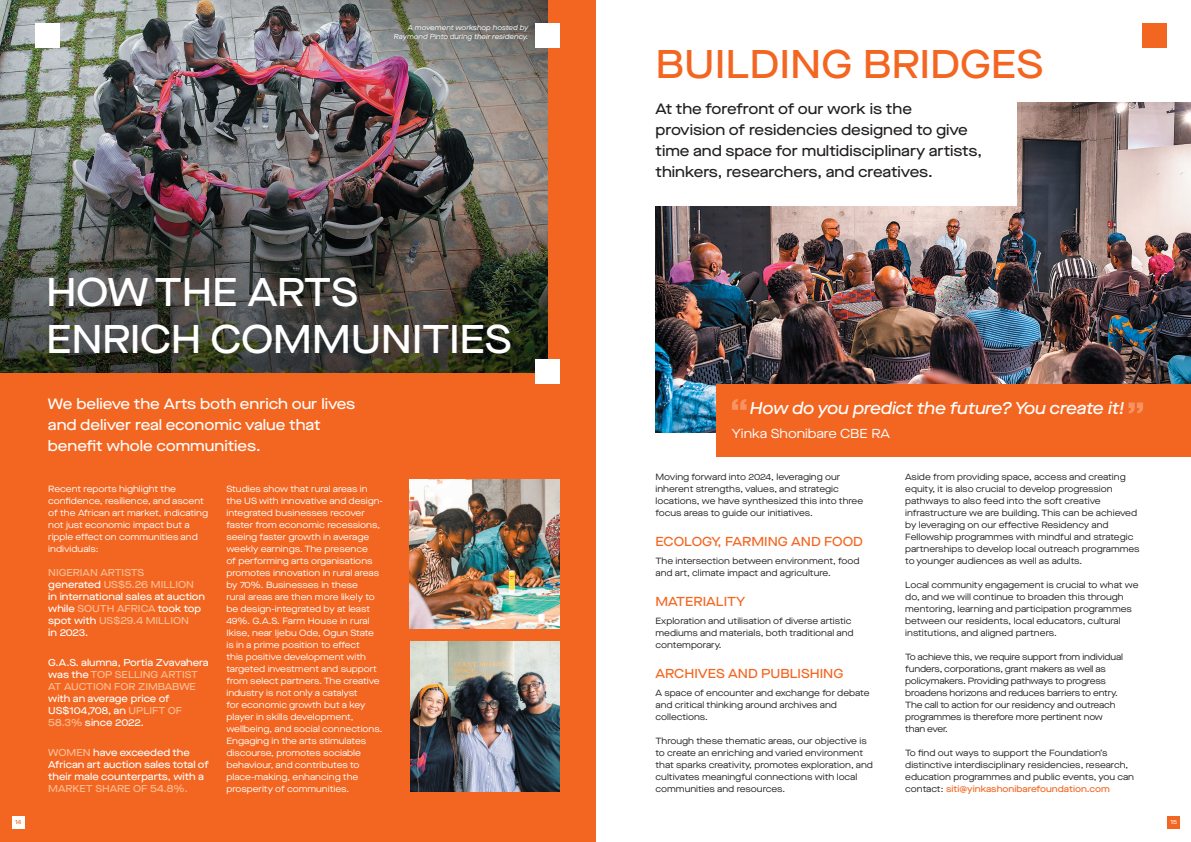
<style>
.page{position:relative;width:1191px;height:842px;background:#fff}
.page>*{position:absolute;margin:0;border:0;box-sizing:border-box;transform-origin:0 0}
.Page_Header_White_Medium_40x48pt{font:500 40px/47px "Maison Neue Ext";letter-spacing:-.01em;color:#fff}
.Page_Header_White_Medium_40x48pt-2{font:500 40px "Maison Neue Ext";color:#f36621}
.Standfirst_Black_Medium_17x24pt{font:italic 500 17px "Maison Neue Ext";letter-spacing:-.01em;color:#fff}
.Standfirst_White_Medium_17x24pt{font:500 15px/21px "Maison Neue Ext";color:#231f20}
.Standfirst_White_Medium_17x24pt-2{font:500 15px/21px "Maison Neue Ext";color:#fff}
.UC_Sub_White_Medium_13x18pt{font:500 13px "Maison Neue Ext";color:#f36621}
.LC_Sub_White_Medium_13x18pt{font:500 13px "Maison Neue Ext";color:#f36621}
.Quote_White_Book_I_13x18pt{font:13px "Maison Neue Ext";color:#fff}
.Body_White_Book_9x12pt{font:500 10px/12px "Maison Neue Ext";color:#fff}
.Body_White_Book_9x12pt-2{font:9px/12px "Maison Neue Ext";color:#231f20}
.Body_White_Book_9x12pt-3{font:9px/12px "Maison Neue Ext";color:#fff}
.Body_White_Book_9x12pt-4{font:9px/12px "Maison Neue Ext";letter-spacing:-.02em;color:#231f20}
.Body_Black_Book_9x12pt{font:italic 7px/8.4px "Maison Neue Ext";color:#fff;text-align:right}
.Body_Black_Book_9x12pt-2{font:500 6px "Maison Neue Ext";color:#f36621}
.Body_Black_Book_9x12pt-3{font:500 6px "Maison Neue Ext";color:#fff}
.s1{color:#fbbe96}
.s2{font-weight:500;color:#f36621}
</style>
<div class="page">
<img style="left:655px;top:102px;width:536px;height:330px">
<div style="left:596px;top:0;width:420px;height:205px;background:#fff"></div>
<div style="left:0;top:0;width:595px;height:842px;background:#f36621"></div>
<img style="left:0;top:0;width:547px;height:372px">
<img style="left:410px;top:480px;width:149px;height:149px">
<img style="left:410px;top:641px;width:149px;height:151px">
<div style="left:716px;top:384px;width:475px;height:72px;background:#f36621"></div>
<svg style="left:732px;top:399px;width:14px;height:11px"></svg>
<svg style="left:1128px;top:402px;width:15px;height:11px"></svg>
<div style="left:535px;top:23px;width:24px;height:24px;background:#fff"></div>
<div style="left:535px;top:359px;width:24px;height:24px;background:#fff"></div>
<div style="left:36px;top:23px;width:24px;height:24px;background:#fff"></div>
<div style="left:12px;top:816px;width:12px;height:12px;background:#fff"></div>
<div style="left:1167px;top:816px;width:12px;height:12px;background:#f36621"></div>
<div style="left:1143px;top:23px;width:24px;height:24px;background:#f36621"></div>
<p class="Body_Black_Book_9x12pt" style="left:394px;top:24px;width:136px">A movement workshop hosted by<br>Raymond Pinto during their residency.</p>
<p class="Page_Header_White_Medium_40x48pt" style="left:46px;top:268px;width:467px">HOW THE ARTS<br>ENRICH COMMUNITIES</p>
<p class="Standfirst_White_Medium_17x24pt-2" style="left:48px;top:393px;width:309px">We believe the Arts both enrich our lives and deliver real economic value that benefit whole communities.</p>
<p class="Body_White_Book_9x12pt-3" style="left:48px;top:483px;width:161px">Recent reports highlight the confidence, resilience, and ascent of the African art market, indicating not just economic impact but a ripple effect on communities and individuals:</p>
<p class="Body_White_Book_9x12pt" style="left:48px;top:566px;width:158px"><span class="s1">NIGERIAN ARTISTS<br></span>generated <span class="s1">US$5.26 MILLION </span>in international sales at auction while <span class="s1">SOUTH AFRICA</span> took top spot with <span class="s1">US$29.4 MILLION<br></span>in 2023.</p>
<p class="Body_White_Book_9x12pt" style="left:48px;top:656px;width:162px">G.A.S. alumna, Portia Zvavahera was the <span class="s1">TOP SELLING ARTIST<br>AT AUCTION FOR ZIMBABWE </span>with an average price of<br>US$104,708, an <span class="s1">UPLIFT OF<br>58.3%</span> since 2022.</p>
<p class="Body_White_Book_9x12pt" style="left:48px;top:746px;width:162px"><span class="s1">WOMEN</span> have exceeded the<br>African art auction sales total of their male counterparts, with a<br><span class="s1">MARKET SHARE OF 54.8%.</span></p>
<p class="Body_White_Book_9x12pt-3" style="left:226px;top:483px;width:158px">Studies show that rural areas in the US with innovative and design&shy;integrated businesses recover faster from economic recessions, seeing faster growth in average weekly earnings. The presence<br>of performing arts organisations promotes innovation in rural areas by 70%. Businesses in these<br>rural areas are then more likely to be design-integrated by at least<br>49%. G.A.S. Farm House in rural<br>Ikise, near Ijebu Ode, Ogun State is in a prime position to effect<br>this positive development with targeted investment and support from select partners. The creative industry is not only a catalyst<br>for economic growth but a key player in skills development, wellbeing, and social connections.<br>Engaging in the arts stimulates discourse, promotes sociable behaviour, and contributes to place-making, enhancing the prosperity of communities.</p>
<p class="Page_Header_White_Medium_40x48pt-2" style="left:655px;top:37px;width:389px">BUILDING BRIDGES</p>
<p class="Standfirst_White_Medium_17x24pt" style="left:655px;top:98px;width:328px">At the forefront of our work is the provision of residencies designed to give time and space for multidisciplinary artists, thinkers, researchers, and creatives.</p>
<p class="Standfirst_Black_Medium_17x24pt" style="left:749px;top:396px;width:376px">How do you predict the future? You create it!</p>
<p class="Quote_White_Book_I_13x18pt" style="left:732px;top:425px;width:160px">Yinka Shonibare CBE RA</p>
<p class="Body_White_Book_9x12pt-2" style="left:655px;top:471px;width:209px">Moving forward into 2024, leveraging our inherent strengths, values, and strategic locations, we have synthesized this into three focus areas to guide our initiatives.</p>
<p class="UC_Sub_White_Medium_13x18pt" style="left:655px;top:533px;width:209px">ECOLOGY, FARMING AND FOOD</p>
<p class="Body_White_Book_9x12pt-2" style="left:655px;top:555px;width:205px">The intersection between environment, food and art, climate impact and agriculture.</p>
<p class="UC_Sub_White_Medium_13x18pt" style="left:655px;top:593px;width:91px">MATERIALITY</p>
<p class="Body_White_Book_9x12pt-2" style="left:655px;top:615px;width:200px">Exploration and utilisation of diverse artistic mediums and materials, both traditional and contemporary.</p>
<p class="LC_Sub_White_Medium_13x18pt" style="left:655px;top:665px;width:189px">ARCHIVES AND PUBLISHING</p>
<p class="Body_White_Book_9x12pt-2" style="left:655px;top:687px;width:215px">A space of encounter and exchange for debate and critical thinking around archives and collections.</p>
<p class="Body_White_Book_9x12pt-2" style="left:655px;top:735px;width:219px">Through these thematic areas, our objective is to create an enriching and varied environment that sparks creativity, promotes exploration, and cultivates meaningful connections with local communities and resources.</p>
<p class="Body_White_Book_9x12pt-2" style="left:905px;top:471px;width:236px">Aside from providing space, access and creating equity, it is also crucial to develop progression pathways to also feed into the soft creative infrastructure we are building. This can be achieved by leveraging on our effective Residency and Fellowship programmes with mindful and strategic partnerships to develop local outreach programmes to younger audiences as well as adults.</p>
<p class="Body_White_Book_9x12pt-2" style="left:905px;top:579px;width:235px">Local community engagement is crucial to what we do, and we will continue to broaden this through mentoring, learning and participation programmes between our residents, local educators, cultural institutions, and aligned partners.</p>
<p class="Body_White_Book_9x12pt-4" style="left:905px;top:651px;width:219px">To achieve this, we require support from individual funders, corporations, grant makers as well as policymakers. Providing pathways to progress broadens horizons and reduces barriers to entry.<br>The call to action for our residency and outreach programmes is therefore more pertinent now than ever.</p>
<p class="Body_White_Book_9x12pt-2" style="left:905px;top:747px;width:230px">To find out ways to support the Foundation’s distinctive interdisciplinary residencies, research, education programmes and public events, you can contact: <span class="s2">siti@yinkashonibarefoundation.com</span></p>
<p class="Body_Black_Book_9x12pt-2" style="left:15px;top:818px;width:8px">14</p>
<p class="Body_Black_Book_9x12pt-3" style="left:1170px;top:818px;width:8px">15</p>
</div>
